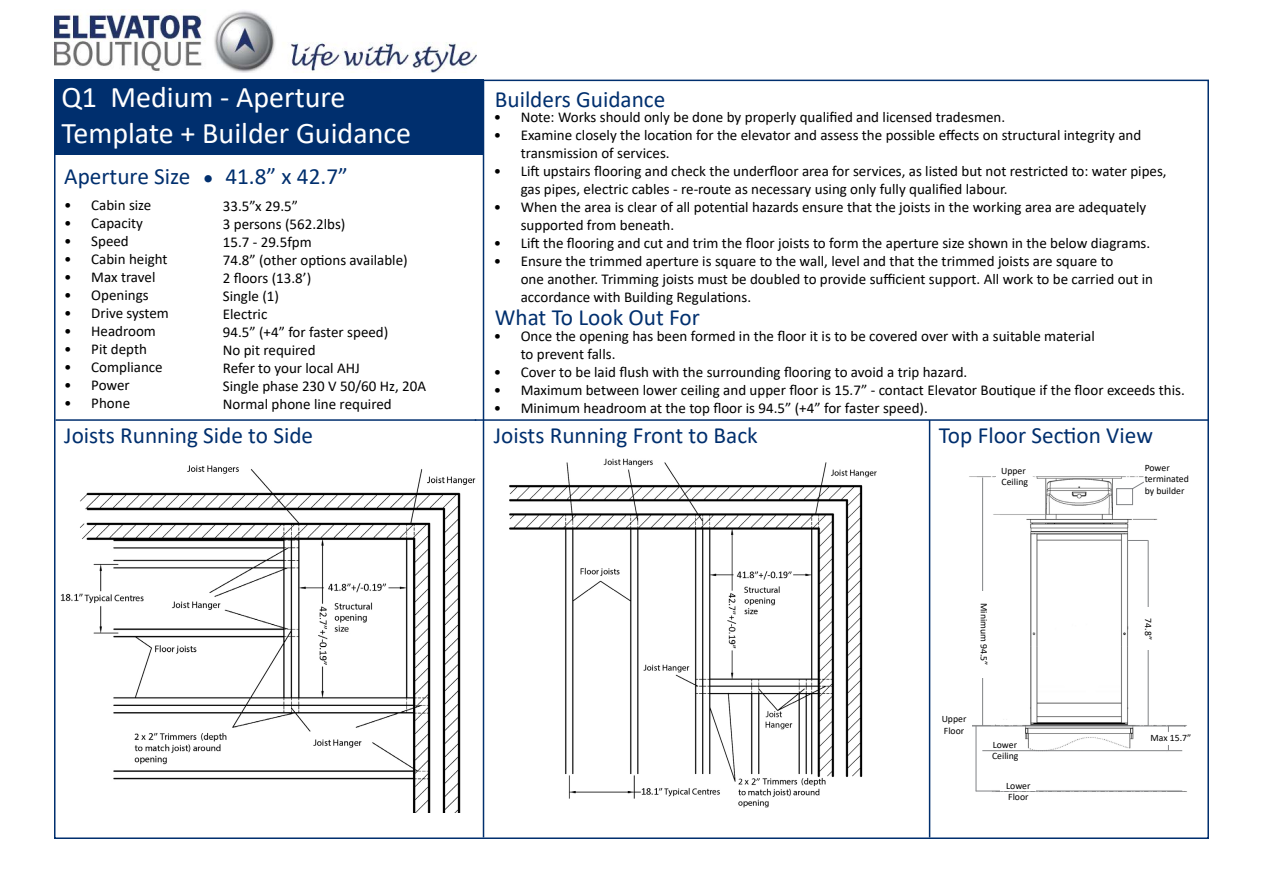
<style>
.page{position:relative;width:1263px;height:893px;background:#fff}
.page>*{position:absolute;margin:0;border:0;box-sizing:border-box;transform-origin:0 0}
.t1{font:30px/36px "Calibri";color:#fff}
.t2{font:23.25px "Calibri";color:#002f6e}
.t3{font:15px/18px "Calibri";color:#000}
.t4{font:13.05px "Calibri";color:#000}
.t5{font:9.75px/11.4px "Calibri";color:#000}
</style>
<div class="page">
<hr style="left:56px;top:419px;width:420px;height:2px;background:#002f6e">
<div style="left:54px;top:80px;width:429px;height:75px;background:#002f6e"></div>
<img style="left:60px;top:451px;width:425px;height:362px">
<img style="left:510px;top:458px;width:367px;height:349px">
<hr style="left:475px;top:419px;width:734px;height:2px;background:#002f6e">
<img style="left:969px;top:476px;width:218px;height:316px">
<hr style="left:982px;top:750px;width:200px;height:1px;background:#808285">
<hr style="left:1148px;top:540px;width:1px;height:186px;background:#808285">
<hr style="left:976px;top:726px;width:1px;height:65px;background:#808285">
<hr style="left:976px;top:791px;width:206px;height:1px;background:#808285">
<div style="left:987px;top:741px;width:36px;height:9px;background:#fff"></div>
<hr style="left:948px;top:726px;width:237px;height:1px;background:#808285">
<hr style="left:982px;top:477px;width:1px;height:249px;background:#808285">
<div style="left:986px;top:752px;width:38px;height:10px;background:#fff"></div>
<div style="left:1000px;top:781px;width:36px;height:9px;background:#fff"></div>
<div style="left:936px;top:715px;width:36px;height:10px;background:#fff"></div>
<div style="left:936px;top:726px;width:36px;height:10px;background:#fff"></div>
<div style="left:995px;top:466px;width:36px;height:11px;background:#fff"></div>
<div style="left:995px;top:478px;width:39px;height:10px;background:#fff"></div>
<svg style="left:1128px;top:540px;width:20px;height:1px"></svg>
<div style="left:1116px;top:488px;width:17px;height:17px;border:1px solid #808285"></div>
<div style="left:1145px;top:463px;width:63px;height:41px;background:#fff"></div>
<svg style="left:1131px;top:481px;width:13px;height:9px"></svg>
<div style="left:1142px;top:608px;width:10px;height:42px;background:#fff"></div>
<div style="left:1148px;top:732px;width:46px;height:12px;background:#fff"></div>
<div style="left:1137px;top:734px;width:67px;height:11px;background:#fff"></div>
<div style="left:976px;top:591px;width:14px;height:87px;background:#fff"></div>
<hr style="left:929px;top:420px;width:1px;height:417px;background:#002f6e">
<hr style="left:483px;top:81px;width:1px;height:756px;background:#002f6e">
<img style="left:54px;top:9px;width:422px;height:63px">
<h1 class="t1" style="left:62px;top:78px;width:351px">Q1 Medium - Aperture<br>Template + Builder Guidance</h1>
<h2 class="t2" style="left:64px;top:160px;width:128px">Aperture Size</h2>
<p class="t3" style="left:64px;top:196px;width:89px">• Cabin size</p>
<p class="t3" style="left:64px;top:214px;width:80px">• Capacity</p>
<p class="t3" style="left:64px;top:232px;width:66px">• Speed</p>
<p class="t3" style="left:64px;top:250px;width:105px">• Cabin height</p>
<p class="t3" style="left:64px;top:268px;width:93px">• Max travel</p>
<p class="t3" style="left:64px;top:286px;width:86px">• Openings</p>
<p class="t3" style="left:64px;top:304px;width:106px">• Drive system</p>
<p class="t3" style="left:64px;top:322px;width:93px">• Headroom</p>
<p class="t3" style="left:64px;top:340px;width:84px">• Pit depth</p>
<p class="t3" style="left:64px;top:358px;width:100px">• Compliance</p>
<p class="t3" style="left:64px;top:376px;width:67px">• Power</p>
<p class="t3" style="left:64px;top:394px;width:67px">• Phone</p>
<h2 class="t2" style="left:202px;top:160px;width:147px">• 41.8” x 42.7”</h2>
<p class="t3" style="left:223px;top:197px;width:205px">33.5”x 29.5”<br>3 persons (562.2lbs)<br>15.7 - 29.5fpm<br>74.8” (other options available)<br>2 floors (13.8’)<br>Single (1)<br>Electric<br>94.5” (+4” for faster speed)<br>No pit required<br>Refer to your local AHJ<br>Single phase 230 V 50/60 Hz, 20A<br>Normal phone line required</p>
<h2 class="t2" style="left:64px;top:419px;width:250px">Joists Running Side to Side</h2>
<h2 class="t2" style="left:495px;top:83px;width:172px">Builders Guidance</h2>
<p class="t3" style="left:494px;top:108px;width:513px">• Note: Works should only be done by properly qualified and licensed tradesmen.</p>
<p class="t3" style="left:521px;top:126px;width:622px;text-indent:-27px">• Examine closely the location for the elevator and assess the possible effects on structural integrity and transmission of services.</p>
<p class="t3" style="left:521px;top:162px;width:647px;text-indent:-27px">• Lift upstairs flooring and check the underfloor area for services, as listed but not restricted to: water pipes, gas pipes, electric cables - re-route as necessary using only fully qualified labour.</p>
<p class="t3" style="left:521px;top:198px;width:627px;text-indent:-27px">• When the area is clear of all potential hazards ensure that the joists in the working area are adequately supported from beneath.</p>
<p class="t3" style="left:494px;top:234px;width:658px">• Lift the flooring and cut and trim the floor joists to form the aperture size shown in the below diagrams.</p>
<p class="t3" style="left:521px;top:252px;width:634px;text-indent:-27px">• Ensure the trimmed aperture is square to the wall, level and that the trimmed joists are square to<br>one another. Trimming joists must be doubled to provide sufficient support. All work to be carried out in accordance with Building Regulations.</p>
<p class="t3" style="left:521px;top:327px;width:576px;text-indent:-27px">• Once the opening has been formed in the floor it is to be covered over with a suitable material to prevent falls.</p>
<p class="t3" style="left:494px;top:363px;width:475px">• Cover to be laid flush with the surrounding flooring to avoid a trip hazard.</p>
<p class="t3" style="left:494px;top:381px;width:693px">• Maximum between lower ceiling and upper floor is 15.7” - contact Elevator Boutique if the floor exceeds this.</p>
<p class="t3" style="left:494px;top:399px;width:436px">• Minimum headroom at the top floor is 94.5” (+4” for faster speed).</p>
<h2 class="t2" style="left:495px;top:301px;width:207px">What To Look Out For</h2>
<h2 class="t2" style="left:494px;top:419px;width:265px">Joists Running Front to Back</h2>
<h2 class="t2" style="left:939px;top:419px;width:216px">Top Floor Section View</h2>
<p class="t5" style="left:1001px;top:465px;width:28px">Upper<br>Ceiling</p>
<p class="t5" style="left:1145px;top:461px;width:46px">Power terminated by builder</p>
<p class="t5" style="left:990px;top:603px;width:64px;rotate:90deg">Minimum 94.5”</p>
<p class="t5" style="left:942px;top:713px;width:26px">Upper<br>Floor</p>
<p class="t5" style="left:993px;top:739px;width:26px">Lower</p>
<p class="t5" style="left:992px;top:750px;width:28px">Ceiling</p>
<p class="t5" style="left:1006px;top:779px;width:26px">Lower<br>Floor</p>
<p class="t5" style="left:1154px;top:618px;width:23px;rotate:90deg">74.8”</p>
<p class="t5" style="left:1150px;top:732px;width:42px">Max 15.7”</p>
<p class="t4" style="left:1151px;top:730px;width:42px">450mm</p>
</div>
